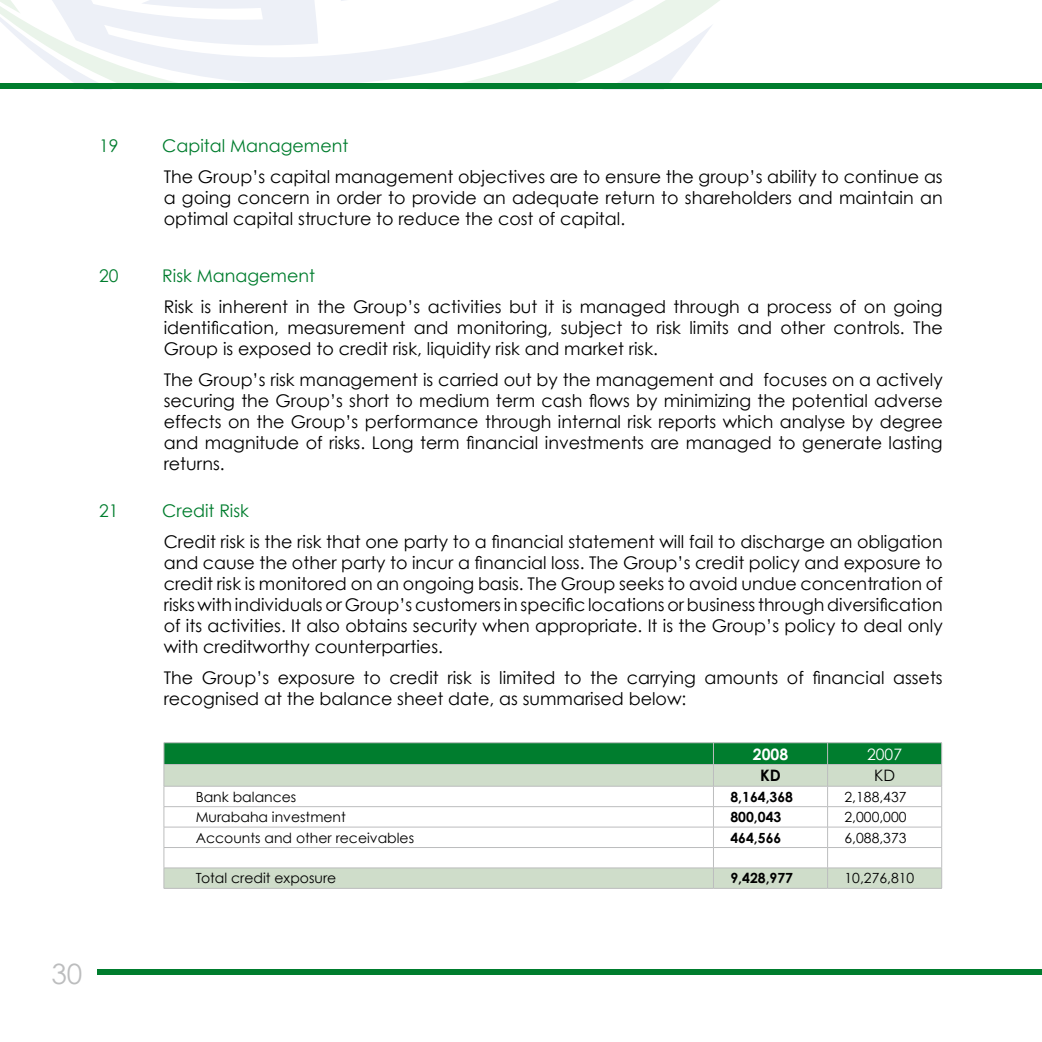
<style>
.page{position:relative;width:1042px;height:1042px;background:#fff}
.page>*{position:absolute;margin:0;border:0;box-sizing:border-box;transform-origin:0 0}
.t1{font:28px "Century Gothic";color:#bcbdbe}
.t2{font:17.5px/21px "Century Gothic";color:#000;text-align:justify}
.t3{font:17.5px "Century Gothic";color:#007d2e}
.t4{font:700 15.75px "Century Gothic";color:#fff}
.t5{font:15.75px "Century Gothic";color:#fff}
.t6{font:700 15.75px "Century Gothic";color:#000}
.t7{font:15.75px "Century Gothic";color:#000}
.t8{font:14px "Century Gothic";color:#000}
.t9{font:700 14px "Century Gothic";color:#000}
</style>
<div class="page">
<div style="left:97px;top:969px;width:945px;height:6px;background:#007d2e"></div>
<svg style="left:0;top:0;width:720px;height:83px"></svg>
<svg style="left:0;top:0;width:21px;height:14px"></svg>
<div style="left:0;top:83px;width:1042px;height:6px;background:#007d2e"></div>
<hr style="left:164px;top:888px;width:549px;height:1px;background:#bcbdbe">
<hr style="left:713px;top:888px;width:114px;height:1px;background:#bcbdbe">
<hr style="left:827px;top:888px;width:115px;height:1px;background:#bcbdbe">
<hr style="left:164px;top:742px;width:549px;height:1px;background:#bcbdbe">
<hr style="left:713px;top:742px;width:114px;height:1px;background:#bcbdbe">
<hr style="left:827px;top:742px;width:115px;height:1px;background:#bcbdbe">
<svg style="left:164px;top:743px;width:778px;height:145px"></svg>
<p class="t3" style="left:99px;top:135px;width:21px">19</p>
<p class="t3" style="left:162px;top:135px;width:188px">Capital Management</p>
<p class="t2" style="left:164px;top:166px;width:780px">The Group’s capital management objectives are to ensure the group’s ability to continue as a going concern in order to provide an adequate return to shareholders and maintain an optimal capital structure to reduce the cost of capital.</p>
<p class="t3" style="left:99px;top:265px;width:21px">20</p>
<p class="t3" style="left:162px;top:265px;width:154px">Risk Management</p>
<p class="t2" style="left:164px;top:296px;width:780px">Risk is inherent in the Group’s activities but it is managed through a process of on going identification, measurement and monitoring, subject to risk limits and other controls. The Group is exposed to credit risk, liquidity risk and market risk.</p>
<p class="t2" style="left:164px;top:369px;width:780px">The Group’s risk management is carried out by the management and focuses on a actively securing the Group’s short to medium term cash flows by minimizing the potential adverse effects on the Group’s performance through internal risk reports which analyse by degree and magnitude of risks. Long term financial investments are managed to generate lasting returns.</p>
<p class="t3" style="left:99px;top:500px;width:21px">21</p>
<p class="t3" style="left:162px;top:500px;width:88px">Credit Risk</p>
<p class="t2" style="left:164px;top:530px;width:780px">Credit risk is the risk that one party to a financial statement will fail to discharge an obligation and cause the other party to incur a financial loss. The Group’s credit policy and exposure to credit risk is monitored on an ongoing basis. The Group seeks to avoid undue concentration of risks with individuals or Group’s customers in specific locations or business through diversification of its activities. It also obtains security when appropriate. It is the Group’s policy to deal only with creditworthy counterparties.</p>
<p class="t2" style="left:164px;top:666px;width:780px">The Group’s exposure to credit risk is limited to the carrying amounts of financial assets recognised at the balance sheet date, as summarised below:</p>
<p class="t4" style="left:753px;top:744px;width:37px">2008</p>
<p class="t5" style="left:867px;top:744px;width:35px">2007</p>
<p class="t6" style="left:760px;top:765px;width:22px">KD</p>
<p class="t7" style="left:874px;top:766px;width:23px">KD</p>
<p class="t8" style="left:196px;top:788px;width:102px">Bank balances</p>
<p class="t9" style="left:730px;top:788px;width:64px">8,164,368</p>
<p class="t8" style="left:844px;top:788px;width:64px">2,188,437</p>
<p class="t8" style="left:196px;top:808px;width:152px">Murabaha investment</p>
<p class="t9" style="left:730px;top:808px;width:52px">800,043</p>
<p class="t8" style="left:844px;top:808px;width:64px">2,000,000</p>
<p class="t8" style="left:196px;top:829px;width:220px">Accounts and other receivables</p>
<p class="t9" style="left:730px;top:828px;width:52px">464,566</p>
<p class="t8" style="left:844px;top:829px;width:64px">6,088,373</p>
<p class="t8" style="left:196px;top:870px;width:142px">Total credit exposure</p>
<p class="t9" style="left:730px;top:869px;width:64px">9,428,977</p>
<p class="t8" style="left:844px;top:870px;width:71px">10,276,810</p>
<h1 class="t1" style="left:51px;top:956px;width:33px">30</h1>
</div>
